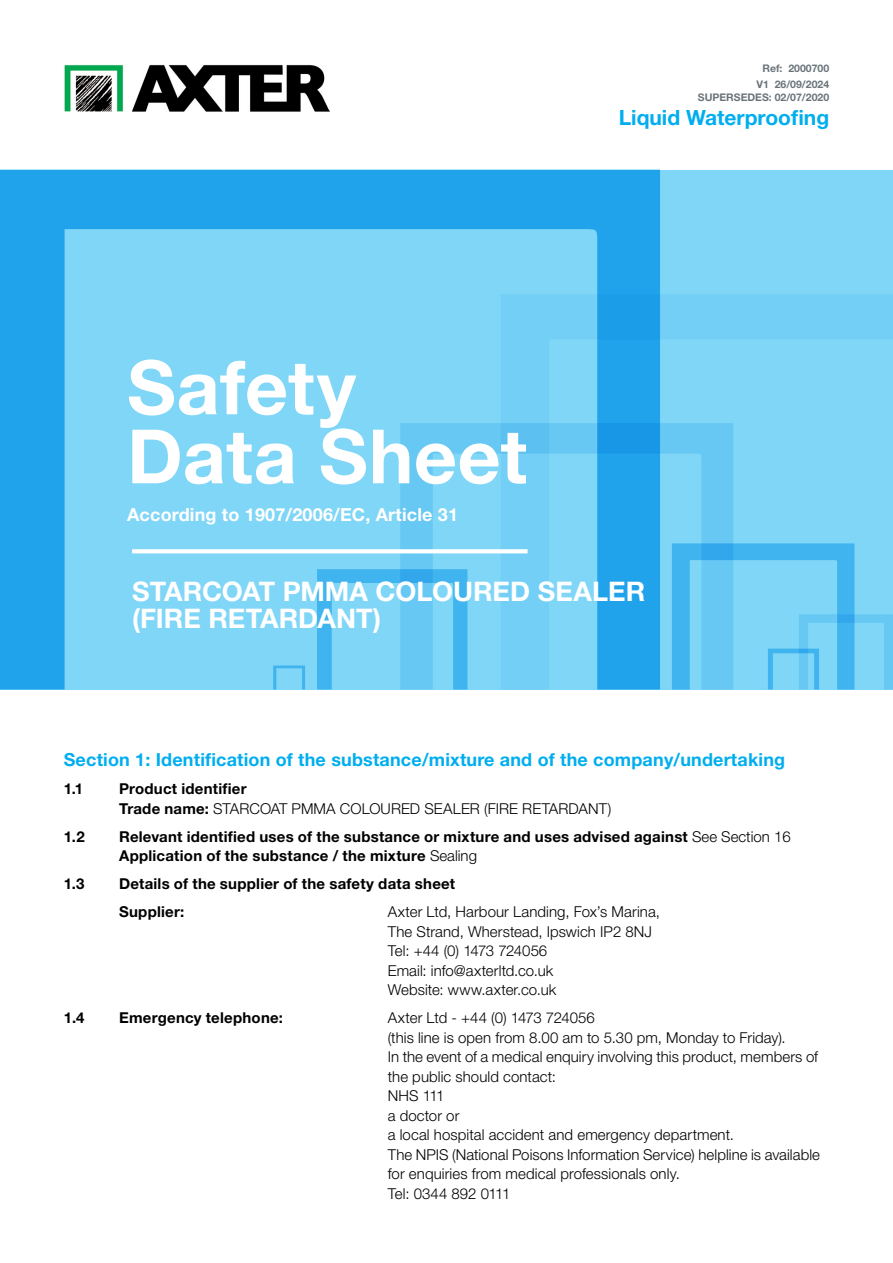
<style>
.page{position:relative;width:893px;height:1263px;background:#fff}
.page>*{position:absolute;margin:0;border:0;box-sizing:border-box;transform-origin:0 0}
.t1{font:700 75px/69px "Helvetica Neue LT Std";letter-spacing:.01em;color:#fff}
.t2{font:700 27px/27.6px "Helvetica Neue LT Std";color:#fff}
.t3{font:700 21px "Helvetica Neue LT Std";color:#00aeef}
.t4{font:700 18px "Helvetica Neue LT Std";letter-spacing:.01em;color:#00aeef}
.t5{font:700 18px "Helvetica Neue LT Std";letter-spacing:.01em;color:#fff}
.t6{font:300 15px/19.5px "Helvetica Neue LT Std";letter-spacing:.005em;color:#000}
.t7{font:700 15px/19.5px "Helvetica Neue LT Std";letter-spacing:.015em;color:#000}
.t8{font:700 10.5px/16.8px "Helvetica Neue LT Std";color:#6a747b;text-align:center}
.s1{font-weight:700}
.s2{font-weight:300}
</style>
<div class="page">
<div style="left:0;top:170px;width:893px;height:519px;background:#80d6f7"></div>
<svg style="left:0;top:170px;width:660px;height:519px"></svg>
<svg style="left:501px;top:294px;width:392px;height:395px"></svg>
<svg style="left:273px;top:665px;width:32px;height:24px"></svg>
<svg style="left:132px;top:549px;width:396px;height:4px;background:#f7fcfe"></svg>
<img style="left:64px;top:64px;width:266px;height:47px">
<p class="t8" style="left:756px;top:59px;width:74px">Ref: 2000700<br>V1 26/09/2024</p>
<p class="t8" style="left:698px;top:89px;width:133px">SUPERSEDES: 02/07/2020</p>
<h1 class="t1" style="left:127px;top:351px;width:401px">Safety<br>Data Sheet</h1>
<p class="t5" style="left:127px;top:504px;width:332px">According to 1907/2006/EC, Article 31</p>
<h3 class="t3" style="left:619px;top:105px;width:212px">Liquid Waterproofing</h3>
<h2 class="t2" style="left:132px;top:576px;width:515px">STARCOAT PMMA COLOURED SEALER (FIRE RETARDANT)</h2>
<p class="t4" style="left:64px;top:749px;width:723px">Section 1: Identification of the substance/mixture and of the company/undertaking</p>
<p class="t7" style="left:64px;top:779px;width:21px">1.1</p>
<p class="t6" style="left:119px;top:779px;width:494px"><span class="s1">Product identifier<br>Trade name:</span> STARCOAT PMMA COLOURED SEALER (FIRE RETARDANT)</p>
<p class="t7" style="left:64px;top:826px;width:22px">1.2</p>
<p class="t7" style="left:119px;top:826px;width:673px">Relevant identified uses of the substance or mixture and uses advised against <span class="s2">See Section 16<br></span>Application of the substance / the mixture <span class="s2">Sealing</span></p>
<p class="t7" style="left:64px;top:874px;width:22px">1.3</p>
<p class="t7" style="left:119px;top:869px;width:338px;line-height:28px">Details of the supplier of the safety data sheet<br>Supplier:</p>
<p class="t6" style="left:388px;top:902px;width:274px">Axter Ltd, Harbour Landing, Fox’s Marina,<br>The Strand, Wherstead, Ipswich IP2 8NJ<br>Tel: +44 (0) 1473 724056<br>Email: info@axterltd.co.uk<br>Website: www.axter.co.uk</p>
<p class="t7" style="left:64px;top:1008px;width:22px">1.4</p>
<p class="t7" style="left:119px;top:1008px;width:165px">Emergency telephone:</p>
<p class="t6" style="left:388px;top:1008px;width:434px">Axter Ltd - +44 (0) 1473 724056<br>(this line is open from 8.00 am to 5.30 pm, Monday to Friday).<br>In the event of a medical enquiry involving this product, members of the public should contact:<br>NHS 111<br>a doctor or<br>a local hospital accident and emergency department.<br>The NPIS (National Poisons Information Service) helpline is available for enquiries from medical professionals only.<br>Tel: 0344 892 0111</p>
</div>
